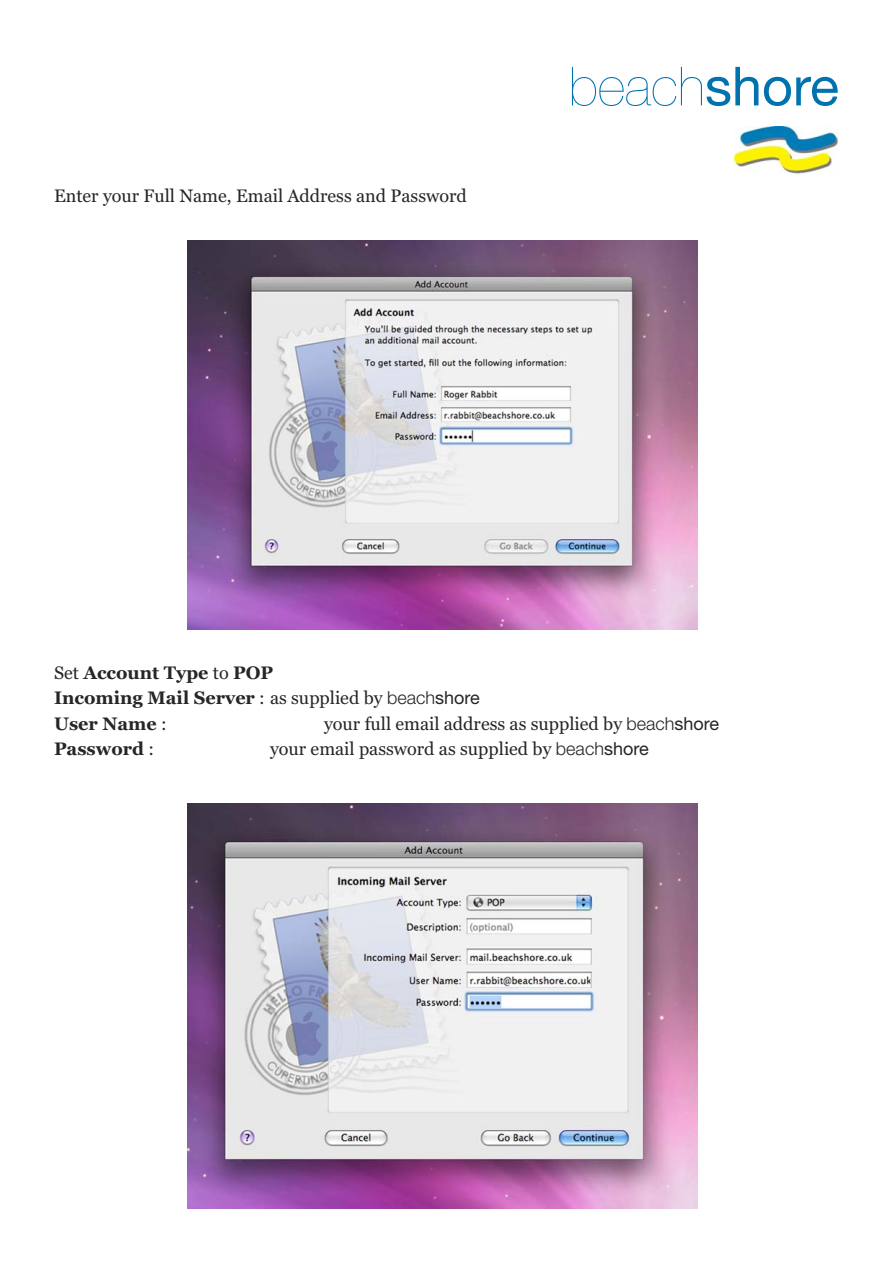
<style>
.page{position:relative;width:893px;height:1263px;background:#fff}
.page>*{position:absolute;margin:0;border:0;box-sizing:border-box;transform-origin:0 0}
.t1{font:200 54px "Helvetica Neue";color:#0072ae}
.t2{font:18px "Georgia";color:#272627}
.t3{font:700 18px/25.5px "Georgia";color:#272627}
.s1{font-weight:400}
.s2{font-family:"Helvetica Neue";font-weight:300}
.s3{font-family:"Helvetica Neue";font-weight:400}
.s4{font-family:"Helvetica Neue"}
</style>
<div class="page">
<img style="left:187px;top:240px;width:510px;height:389px">
<img style="left:187px;top:804px;width:510px;height:405px">
<img style="left:734px;top:126px;width:105px;height:48px">
<p class="t2" style="left:54px;top:186px;width:414px">Enter your Full Name, Email Address and Password</p>
<p class="t1" style="left:569px;top:67px;width:271px">beach<span class="s1">shore</span></p>
<p class="t3" style="left:54px;top:661px;width:427px"><span class="s1">Set</span> Account Type <span class="s1">to</span> POP<br>Incoming Mail Server <span class="s1">: as supplied by</span> <span class="s2">beach</span><span class="s3">shore<br></span>User Name <span class="s1">:</span></p>
<p class="t2" style="left:324px;top:713px;width:397px">your full email address as supplied by <span class="s2">beach</span><span class="s4">shore</span></p>
<p class="t3" style="left:54px;top:737px;width:102px">Password <span class="s1">:</span></p>
<p class="t2" style="left:270px;top:738px;width:380px">your email password as supplied by <span class="s2">beach</span><span class="s4">shore</span></p>
</div>
